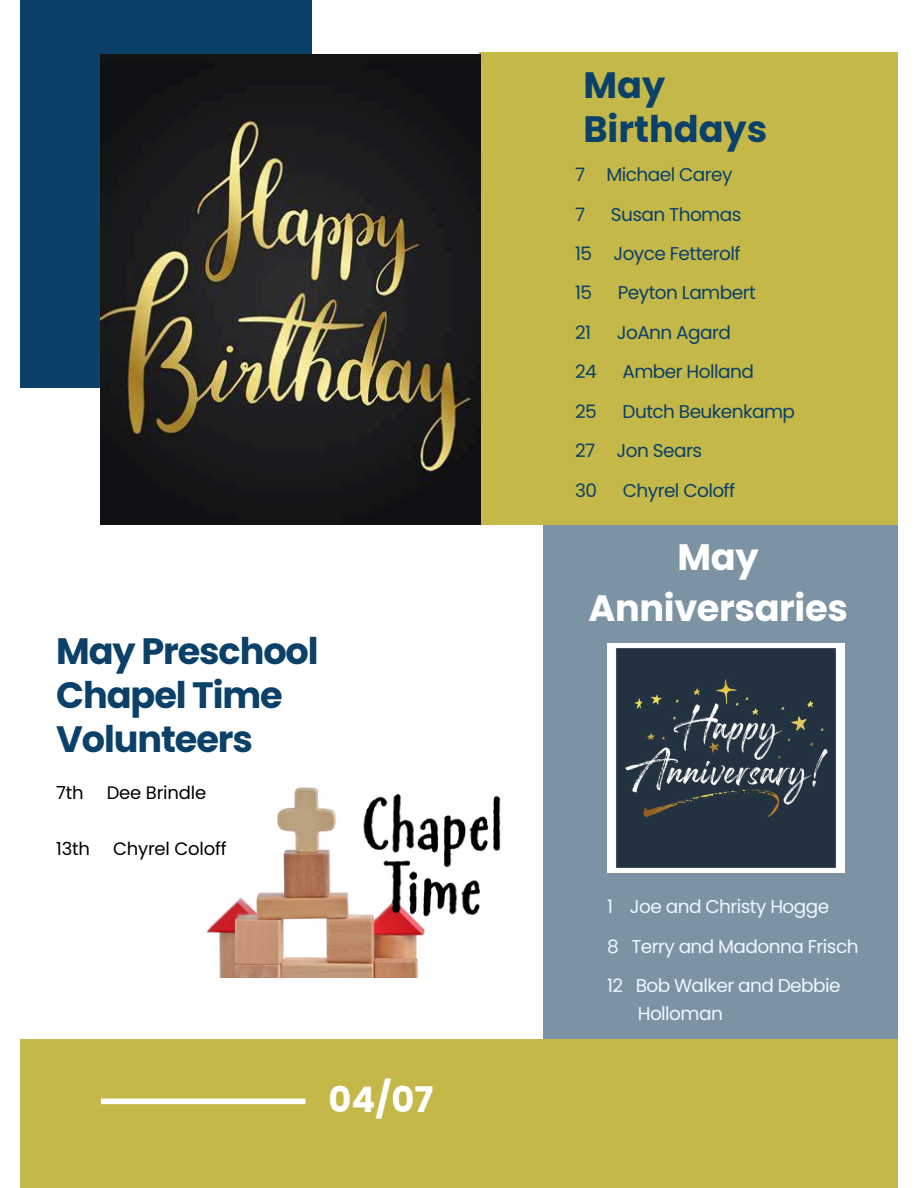
<style>
.page{position:relative;width:918px;height:1188px;background:#fff}
.page>*{position:absolute;margin:0;border:0;box-sizing:border-box;transform-origin:0 0}
.t1{font:700 36.75px/43.8px "Poppins";letter-spacing:-.03em;color:#0b4068}
.t2{font:700 36.75px/50.7px "Poppins";letter-spacing:-.01em;color:#fff;text-align:center}
.t3{font:700 36.75px/43.8px "Poppins";color:#0b4068}
.t4{font:700 35.25px "Poppins";color:#fff}
.t5{font:18.45px "Poppins";letter-spacing:-.03em;color:#0b4068}
.t6{font:18.45px "Poppins";letter-spacing:-.03em;color:#eff8ff}
.t7{font:18px "Poppins";letter-spacing:-.01em;color:#000}
</style>
<div class="page">
<div style="left:480px;top:52px;width:418px;height:473px;background:#c4b849"></div>
<div style="left:20px;top:0;width:292px;height:388px;background:#0b4068"></div>
<div style="left:20px;top:1039px;width:878px;height:149px;background:#c4b849"></div>
<div style="left:544px;top:525px;width:354px;height:514px;background:#7c93a4"></div>
<img style="left:607px;top:643px;width:237px;height:230px">
<div style="left:101px;top:1099px;width:204px;height:5px;background:#fff"></div>
<img style="left:101px;top:55px;width:379px;height:470px">
<img style="left:207px;top:787px;width:294px;height:191px">
<p class="t1" style="left:56px;top:629px;width:264px">May Preschool<br>Chapel Time<br>Volunteers</p>
<p class="t7" style="left:56px;top:780px;width:29px">7th</p>
<p class="t7" style="left:107px;top:780px;width:101px">Dee Brindle</p>
<p class="t7" style="left:56px;top:836px;width:35px">13th</p>
<p class="t7" style="left:113px;top:836px;width:115px">Chyrel Coloff</p>
<p class="t4" style="left:329px;top:1075px;width:106px">04/07</p>
<p class="t3" style="left:583px;top:63px;width:185px">May<br>Birthdays</p>
<h2 class="t5" style="left:575px;top:162px;width:159px">7 Michael Carey</h2>
<p class="t5" style="left:575px;top:201px;width:12px">7</p>
<p class="t5" style="left:611px;top:201px;width:132px">Susan Thomas</p>
<h2 class="t5" style="left:575px;top:241px;width:167px">15 Joyce Fetterolf</h2>
<p class="t5" style="left:575px;top:280px;width:18px">15</p>
<p class="t5" style="left:618px;top:280px;width:139px">Peyton Lambert</p>
<p class="t5" style="left:575px;top:320px;width:18px">21</p>
<p class="t5" style="left:617px;top:320px;width:116px">JoAnn Agard</p>
<p class="t5" style="left:575px;top:359px;width:23px">24</p>
<p class="t5" style="left:623px;top:359px;width:133px">Amber Holland</p>
<p class="t5" style="left:575px;top:398px;width:23px">25</p>
<p class="t5" style="left:623px;top:398px;width:174px">Dutch Beukenkamp</p>
<p class="t5" style="left:575px;top:438px;width:129px">27 Jon Sears</p>
<p class="t5" style="left:575px;top:477px;width:23px">30</p>
<p class="t5" style="left:623px;top:477px;width:114px">Chyrel Coloff</p>
<p class="t2" style="left:588px;top:532px;width:261px">May<br>Anniversaries</p>
<p class="t6" style="left:607px;top:894px;width:224px">1 Joe and Christy Hogge</p>
<p class="t6" style="left:607px;top:933px;width:253px">8 Terry and Madonna Frisch</p>
<p class="t6" style="left:607px;top:973px;width:235px">12 Bob Walker and Debbie</p>
<p class="t6" style="left:638px;top:1000px;width:87px">Holloman</p>
</div>
